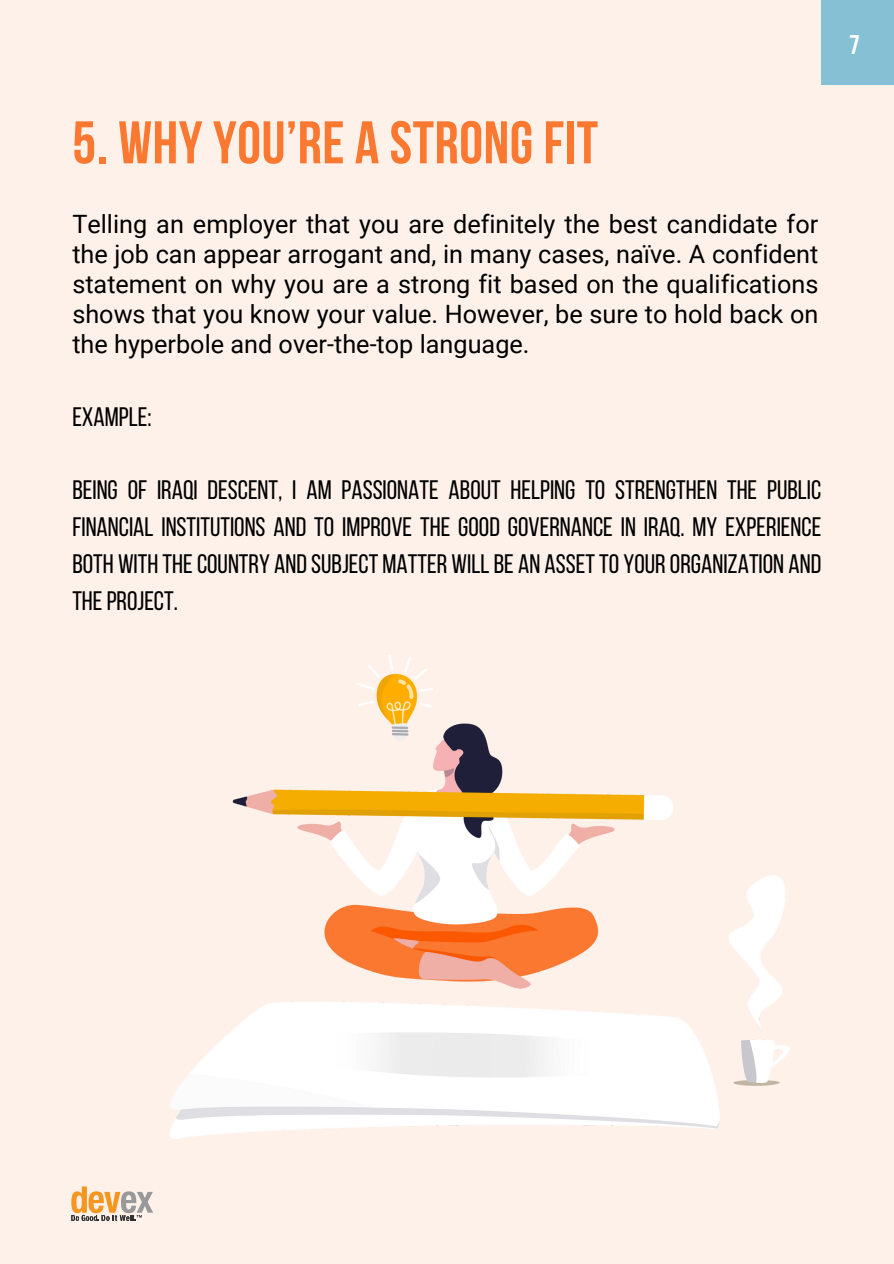
<style>
.page{position:relative;width:894px;height:1264px;background:#fff}
.page>*{position:absolute;margin:0;border:0;box-sizing:border-box;transform-origin:0 0}
.t1{font:700 60px "Bebas Neue";letter-spacing:.01em;color:#fa7830}
.t2{font:700 27px "Bebas Neue";color:#fff}
.t3{font:26.7px/36.8px "Bebas Neue";color:#000;text-align:justify}
.t4{font:25.2px/30px "Roboto";color:#000;text-align:justify}
</style>
<div class="page">
<div style="left:0;top:0;width:893px;height:1263px;background:#fef1ea"></div>
<div style="left:821px;top:0;width:72px;height:84px;background:#85c0d5"></div>
<img style="left:71px;top:655px;width:719px;height:566px">
<h1 class="t1" style="left:72px;top:118px;width:527px">5. WHY YOU’RE A STRONG FIT</h1>
<p class="t4" style="left:72px;top:209px;width:747px">Telling an employer that you are definitely the best candidate for the job can appear arrogant and, in many cases, naïve. A confident statement on why you are a strong fit based on the qualifications shows that you know your value. However, be sure to hold back on the hyperbole and over-the-top language.</p>
<p class="t3" style="left:72px;top:400px;width:81px">EXAMPLE:</p>
<p class="t3" style="left:72px;top:474px;width:750px">BEING OF IRAQI DESCENT, I AM PASSIONATE ABOUT HELPING TO STRENGTHEN THE PUBLIC FINANCIAL INSTITUTIONS AND TO IMPROVE THE GOOD GOVERNANCE IN IRAQ. MY EXPERIENCE BOTH WITH THE COUNTRY AND SUBJECT MATTER WILL BE AN ASSET TO YOUR ORGANIZATION AND THEPROJECT.</p>
<p class="t2" style="left:849px;top:34px;width:12px">7</p>
</div>
